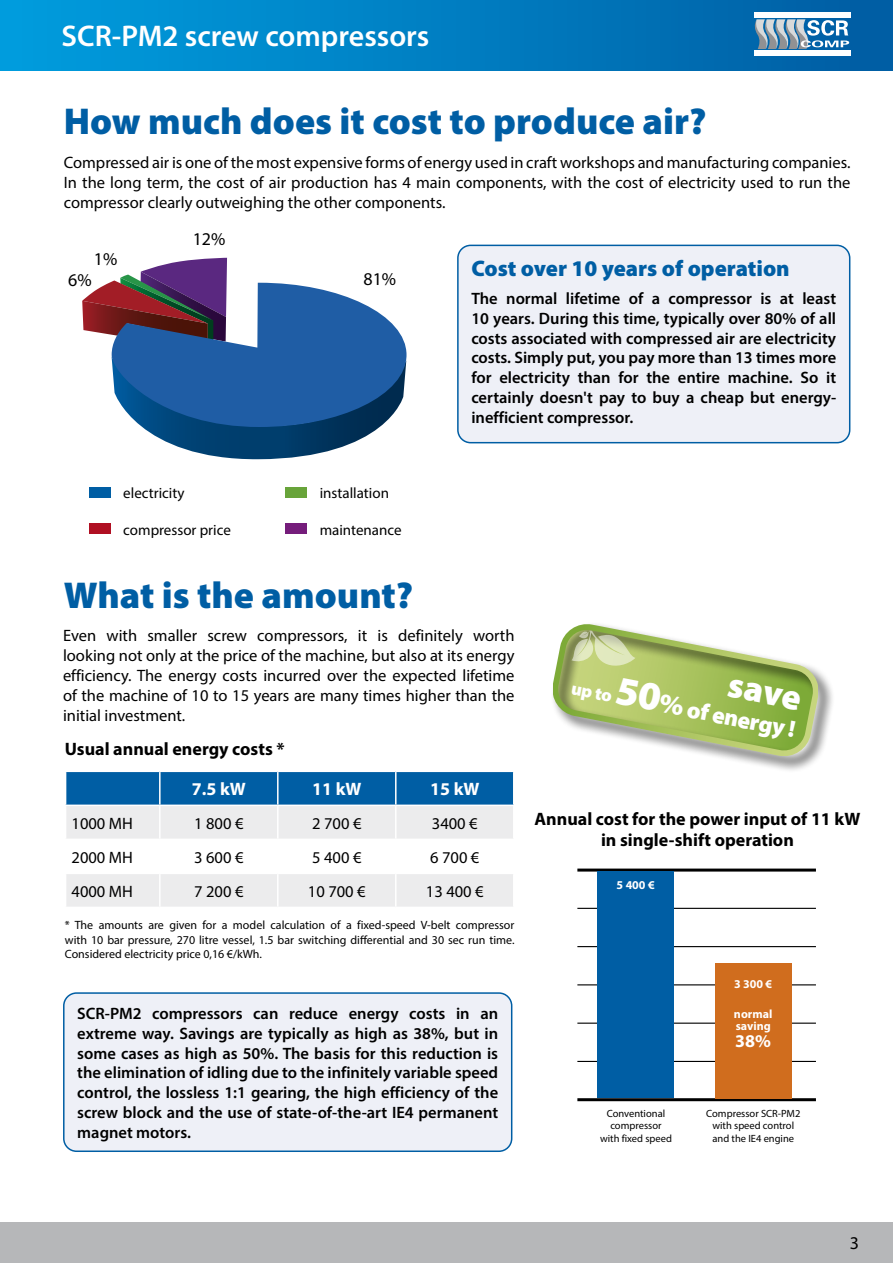
<style>
.page{position:relative;width:893px;height:1263px;background:#fff}
.page>*{position:absolute;margin:0;border:0;box-sizing:border-box;transform-origin:0 0}
.t1{font:900 37.5px "Myriad Pro";color:#005ea4}
.t2{font:900 36px "Myriad Pro";color:#fff}
.t3{font:600 30px "Myriad Pro";color:#fff}
.t4{font:900 23.55px "Myriad Pro";color:#fff}
.t5{font:900 22.5px "Myriad Pro";color:#005ea4}
.t6{font:700 18px/21.6px "Myriad Pro";color:#000;text-align:center}
.t7{font:700 18px "Myriad Pro";color:#fff}
.t8{font:18px "Myriad Pro";color:#000}
.t9{font:900 18px "Myriad Pro";color:#fff}
.t10{font:600 16.5px/19.8px "Myriad Pro";color:#000;text-align:justify}
.t11{font:16.5px/19.8px "Myriad Pro";color:#000;text-align:justify}
.t12{font:15px "Myriad Pro";color:#000}
.t13{font:12px/14.4px "Myriad Pro";color:#000;text-align:justify}
.t14{font:700 12px/12px "Myriad Pro";color:#fff}
.t15{font:10.5px/12.6px "Myriad Pro";color:#000;text-align:center}
.s1{font-size:27px}
</style>
<div class="page">
<div style="left:0;top:1222px;width:893px;height:41px;background:#b6b7b9"></div>
<div style="left:0;top:0;width:893px;height:70px;background:linear-gradient(to right,#009cde,#0761a5)"></div>
<div style="left:754px;top:13px;width:96px;height:5px;background:#fff"></div>
<div style="left:754px;top:50px;width:96px;height:5px;background:#fff"></div>
<svg style="left:754px;top:19px;width:95px;height:30px;background:#77a0bd"></svg>
<div style="left:458px;top:245px;width:392px;height:198px;background:#eef0f7;border-radius:13px"></div>
<div style="left:457px;top:245px;width:393px;height:198px;border:2px solid #005ea4;border-radius:13px"></div>
<div style="left:64px;top:993px;width:448px;height:158px;background:#eef0f7;border-radius:13px"></div>
<div style="left:63px;top:992px;width:449px;height:160px;border:2px solid #005ea4;border-radius:13px"></div>
<div style="left:550px;top:622px;width:285px;height:151px;background:#000;opacity:.75"></div>
<div style="left:66px;top:772px;width:447px;height:32px;background:#005ea4"></div>
<div style="left:66px;top:806px;width:447px;height:101px;background:#ececed"></div>
<svg style="left:66px;top:840px;width:447px;height:33px"></svg>
<hr style="left:159px;top:772px;width:2px;height:32px;background:#fff">
<hr style="left:277px;top:772px;width:2px;height:32px;background:#fff">
<hr style="left:395px;top:772px;width:2px;height:32px;background:#fff">
<hr style="left:65px;top:839px;width:95px;height:1px;background:#fff">
<hr style="left:65px;top:873px;width:95px;height:1px;background:#fff">
<hr style="left:159px;top:806px;width:2px;height:33px;background:#fff">
<hr style="left:277px;top:806px;width:2px;height:33px;background:#fff">
<hr style="left:395px;top:806px;width:2px;height:33px;background:#fff">
<hr style="left:160px;top:839px;width:118px;height:1px;background:#fff">
<hr style="left:159px;top:840px;width:2px;height:33px;background:#fff">
<hr style="left:278px;top:839px;width:118px;height:1px;background:#fff">
<hr style="left:277px;top:840px;width:2px;height:33px;background:#fff">
<hr style="left:396px;top:839px;width:118px;height:1px;background:#fff">
<hr style="left:395px;top:840px;width:2px;height:33px;background:#fff">
<hr style="left:160px;top:873px;width:118px;height:1px;background:#fff">
<hr style="left:159px;top:874px;width:2px;height:33px;background:#fff">
<hr style="left:278px;top:873px;width:118px;height:1px;background:#fff">
<hr style="left:277px;top:874px;width:2px;height:33px;background:#fff">
<hr style="left:396px;top:873px;width:118px;height:1px;background:#fff">
<hr style="left:395px;top:874px;width:2px;height:33px;background:#fff">
<hr style="left:577px;top:868px;width:239px;height:3px;background:#000">
<hr style="left:577px;top:1098px;width:239px;height:3px;background:#000">
<hr style="left:577px;top:908px;width:239px;height:1px;background:#000">
<hr style="left:577px;top:946px;width:239px;height:1px;background:#000">
<hr style="left:577px;top:984px;width:239px;height:1px;background:#000">
<hr style="left:577px;top:1022px;width:239px;height:2px;background:#000">
<hr style="left:577px;top:1061px;width:239px;height:1px;background:#000">
<div style="left:598px;top:872px;width:76px;height:226px;background:#005ea4"></div>
<div style="left:715px;top:963px;width:77px;height:135px;background:#d06d1e"></div>
<svg style="left:82px;top:258px;width:324px;height:202px"></svg>
<div style="left:89px;top:487px;width:22px;height:11px;background:#005ea4"></div>
<div style="left:286px;top:487px;width:21px;height:11px;background:#68a43a"></div>
<div style="left:89px;top:524px;width:22px;height:10px;background:#b00f22"></div>
<div style="left:286px;top:524px;width:21px;height:10px;background:#751d7b"></div>
<svg style="left:553px;top:625px;width:265px;height:130px"></svg>
<h3 class="t3" style="left:62px;top:17px;width:369px">SCR-PM2 screw compressors</h3>
<h1 class="t1" style="left:64px;top:97px;width:644px">How much does it cost to produce air?</h1>
<p class="t11" style="left:64px;top:152px;width:788px">Compressed air is one of the most expensive forms of energy used in craft workshops and manufacturing companies.<br>In the long term, the cost of air production has 4 main components, with the cost of electricity used to run the compressor clearly outweighing the other components.</p>
<p class="t8" style="left:94px;top:248px;width:25px">1%</p>
<p class="t8" style="left:68px;top:268px;width:25px">6%</p>
<p class="t8" style="left:193px;top:228px;width:34px">12%</p>
<p class="t8" style="left:363px;top:268px;width:34px">81%</p>
<p class="t12" style="left:123px;top:484px;width:63px">electricity</p>
<p class="t12" style="left:320px;top:484px;width:71px">installation</p>
<p class="t12" style="left:123px;top:520px;width:109px">compressor price</p>
<p class="t12" style="left:320px;top:520px;width:83px">maintenance</p>
<h3 class="t5" style="left:471px;top:253px;width:320px">Cost over 10 years of operation</h3>
<p class="t10" style="left:471px;top:288px;width:366px">The normal lifetime of a compressor is at least 10 years. During this time, typically over 80% of all costs associated with compressed air are electricity costs. Simply put, you pay more than 13 times more for electricity than for the entire machine. So it certainly doesn't pay to buy a cheap but energy&shy;inefficient compressor.</p>
<h1 class="t1" style="left:64px;top:570px;width:351px">What is the amount?</h1>
<p class="t11" style="left:63px;top:626px;width:453px">Even with smaller screw compressors, it is definitely worth looking not only at the price of the machine, but also at its energy efficiency. The energy costs incurred over the expected lifetime of the machine of 10 to 15 years are many times higher than the initial investment.</p>
<p class="t6" style="left:65px;top:738px;width:221px">Usual annual energy costs *</p>
<p class="t7" style="left:192px;top:777px;width:56px">7.5 kW</p>
<p class="t7" style="left:312px;top:777px;width:51px">11 kW</p>
<p class="t7" style="left:430px;top:777px;width:51px">15 kW</p>
<p class="t11" style="left:72px;top:813px;width:63px">1000 MH</p>
<p class="t11" style="left:194px;top:813px;width:51px">1 800 €</p>
<p class="t11" style="left:312px;top:813px;width:51px">2 700 €</p>
<p class="t11" style="left:432px;top:813px;width:47px">3400 €</p>
<p class="t11" style="left:72px;top:847px;width:63px">2000 MH</p>
<p class="t11" style="left:194px;top:847px;width:51px">3 600 €</p>
<p class="t11" style="left:312px;top:847px;width:51px">5 400 €</p>
<p class="t11" style="left:430px;top:847px;width:51px">6 700 €</p>
<p class="t11" style="left:72px;top:881px;width:63px">4000 MH</p>
<p class="t11" style="left:194px;top:881px;width:51px">7 200 €</p>
<p class="t11" style="left:308px;top:881px;width:59px">10 700 €</p>
<p class="t11" style="left:426px;top:881px;width:59px">13 400 €</p>
<p class="t13" style="left:65px;top:918px;width:451px">* The amounts are given for a model calculation of a fixed-speed V-belt compressor with 10 bar pressure, 270 litre vessel, 1.5 bar switching differential and 30 sec run time.<br>Considered electricity price 0,16 €/kWh.</p>
<p class="t10" style="left:77px;top:1003px;width:422px">SCR-PM2 compressors can reduce energy costs in an extreme way. Savings are typically as high as 38%, but in some cases as high as 50%. The basis for this reduction is the elimination of idling due to the infinitely variable speed control, the lossless 1:1 gearing, the high efficiency of the screw block and the use of state-of-the-art IE4 permanent magnet motors.</p>
<p class="t9" style="left:574px;top:676px;width:43px;rotate:11deg">up to</p>
<h2 class="t2" style="left:733px;top:660px;width:76px;rotate:11deg">save</h2>
<h3 class="t4" style="left:662px;top:688px;width:140px;rotate:11deg"><span class="s1">%</span> of energy !</h3>
<p class="t6" style="left:535px;top:807px;width:327px">Annual cost for the power input of 11 kW in single-shift operation</p>
<p class="t14" style="left:617px;top:878px;width:40px">5 400 €</p>
<p class="t15" style="left:600px;top:1107px;width:73px">Conventional compressor with fixed speed</p>
<p class="t14" style="left:734px;top:977px;width:40px">3 300 €</p>
<p class="t14" style="left:734px;top:1008px;width:40px">normal saving</p>
<p class="t7" style="left:735px;top:1029px;width:37px">38%</p>
<p class="t15" style="left:706px;top:1107px;width:96px">Compressor SCR-PM2 with speed control and the IE4 engine</p>
<p class="t8" style="left:850px;top:1232px;width:11px">3</p>
</div>
